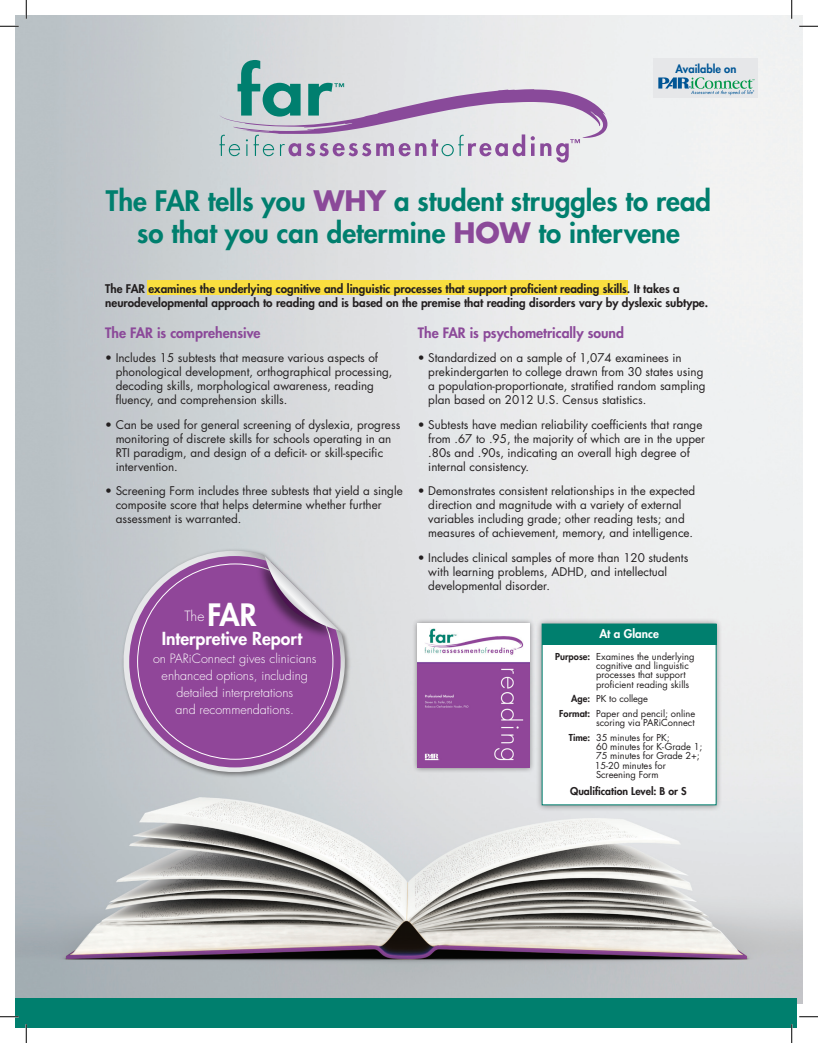
<style>
.page{position:relative;width:818px;height:1043px;background:#fff}
.page>*{position:absolute;margin:0;border:0;box-sizing:border-box;transform-origin:0 0}
.t1{font:800 30px "Futura Std";color:#fff}
.t2{font:800 27.5px/31.2px "Futura Std";color:#007f6e;text-align:center}
.t3{font:800 17.5px "Futura Std";color:#fff}
.t4{font:800 14px "Futura Std";color:#8b4999}
.t5{font:300 13.75px "Futura Std";color:#fff}
.t6{font:300 12.5px/16.8px "Futura Std";color:#fff;text-align:center}
.t7{font:11.62px/14px "Futura Std";color:#231f20}
.t8{font:800 11.62px/14px "Futura Std";color:#231f20}
.Purpose_Box_book_cop{font:800 11.62px "Futura Std";color:#fff}
.t9{font:800 11.12px "Futura Std";color:#005696}
.Qualification_Level{font:800 10.5px "Futura Std";color:#231f20}
.Purpose_Box_book_cop-2{font:9.38px/9.4px "Futura Std";color:#231f20}
.s1{font-weight:700;color:#8b4999}
.s2{font-weight:800}
</style>
<div class="page">
<img style="left:15px;top:15px;width:787px;height:988px">
<svg style="left:219px;top:60px;width:388px;height:103px;background:#c8c8d4"></svg>
<div style="left:412px;top:618px;width:123px;height:155px;background:#231f20;opacity:.5"></div>
<img style="left:418px;top:623px;width:111px;height:145px">
<div style="left:535px;top:617px;width:187px;height:194px;background:#231f20;opacity:.5"></div>
<svg style="left:541px;top:623px;width:175px;height:182px"></svg>
<div style="left:15px;top:998px;width:781px;height:30px;background:#007f6e"></div>
<img style="left:119px;top:546px;width:235px;height:234px">
<svg style="left:113px;top:550px;width:237px;height:232px;background:#c7cbce"></svg>
<svg style="left:129px;top:556px;width:211px;height:211px;background:#b9a5c0"></svg>
<svg style="left:137px;top:563px;width:196px;height:197px;background:#9858a1"></svg>
<img style="left:254px;top:555px;width:87px;height:88px">
<svg style="left:263px;top:555px;width:77px;height:76px;background:#b6a3bb"></svg>
<div style="left:147px;top:280px;width:480px;height:15px;background:#fade3f"></div>
<div style="left:653px;top:59px;width:104px;height:39px;background:#e6e7e9"></div>
<svg style="left:658px;top:77px;width:96px;height:18px"></svg>
<svg style="left:0;top:25px;width:19px;height:2px"></svg>
<svg style="left:799px;top:25px;width:19px;height:2px"></svg>
<svg style="left:0;top:1015px;width:19px;height:2px"></svg>
<svg style="left:799px;top:1016px;width:19px;height:1px"></svg>
<svg style="left:25px;top:0;width:2px;height:19px"></svg>
<svg style="left:25px;top:1024px;width:2px;height:18px"></svg>
<svg style="left:790px;top:0;width:2px;height:19px"></svg>
<svg style="left:790px;top:1024px;width:2px;height:18px"></svg>
<p class="t9" style="left:675px;top:61px;width:62px">Available on</p>
<p class="t2" style="left:106px;top:185px;width:606px">The FAR tells you <span class="s1">WHY</span> a student struggles to read so that you can determine <span class="s1">HOW</span> to intervene</p>
<p class="t8" style="left:105px;top:281px;width:604px">The FAR examines the underlying cognitive and linguistic processes that support proficient reading skills. It takes a neurodevelopmental approach to reading and is based on the premise that reading disorders vary by dyslexic subtype.</p>
<p class="t4" style="left:105px;top:324px;width:157px">The FAR is comprehensive</p>
<p class="t7" style="left:116px;top:351px;width:278px;text-indent:-10px">• Includes 15 subtests that measure various aspects of phonological development, orthographical processing, decoding skills, morphological awareness, reading fluency, and comprehension skills.</p>
<p class="t7" style="left:116px;top:418px;width:286px;text-indent:-10px">• Can be used for general screening of dyslexia, progress monitoring of discrete skills for schools operating in an RTI paradigm, and design of a deficit- or skill-specific intervention.</p>
<p class="t7" style="left:116px;top:484px;width:288px;text-indent:-10px">• Screening Form includes three subtests that yield a single composite score that helps determine whether further assessment is warranted.</p>
<p class="t1" style="left:207px;top:596px;width:51px">FAR</p>
<p class="t3" style="left:162px;top:627px;width:142px">Interpretive Report</p>
<p class="t6" style="left:153px;top:650px;width:165px">on PARiConnect gives clinicians enhanced options, including detailed interpretations<br>and recommendations.</p>
<p class="t5" style="left:184px;top:607px;width:21px">The</p>
<p class="t4" style="left:418px;top:324px;width:208px">The FAR is psychometrically sound</p>
<p class="t7" style="left:428px;top:351px;width:279px;text-indent:-10px">• Standardized on a sample of 1,074 examinees in prekindergarten to college drawn from 30 states using a population-proportionate, stratified random sampling plan based on 2012 U.S. Census statistics.</p>
<p class="t7" style="left:428px;top:418px;width:278px;text-indent:-10px">• Subtests have median reliability coefficients that range from .67 to .95, the majority of which are in the upper .80s and .90s, indicating an overall high degree of internal consistency.</p>
<p class="t7" style="left:428px;top:484px;width:268px;text-indent:-10px">• Demonstrates consistent relationships in the expected direction and magnitude with a variety of external variables including grade; other reading tests; and measures of achievement, memory, and intelligence.</p>
<p class="t7" style="left:428px;top:551px;width:261px;text-indent:-10px">• Includes clinical samples of more than 120 students with learning problems, ADHD, and intellectual developmental disorder.</p>
<p class="Purpose_Box_book_cop" style="left:599px;top:626px;width:61px">At a Glance</p>
<p class="Purpose_Box_book_cop-2" style="left:596px;top:651px;width:100px;text-indent:-41px"><span class="s2">Purpose:</span> Examines the underlying cognitive and linguistic processes that support proficient reading skills</p>
<p class="Purpose_Box_book_cop-2" style="left:571px;top:694px;width:78px"><span class="s2">Age:</span> PK to college</p>
<p class="Purpose_Box_book_cop-2" style="left:559px;top:709px;width:138px;text-align:right"><span class="s2">Format:</span> Paper and pencil; online scoring via PARiConnect</p>
<p class="Purpose_Box_book_cop-2" style="left:594px;top:732px;width:109px;text-indent:-26px"><span class="s2">Time:</span> 35 minutes for PK;<br>60 minutes for K-Grade 1;<br>75 minutes for Grade 2+;<br>15-20 minutes for<br>Screening Form</p>
<p class="Qualification_Level" style="left:570px;top:784px;width:118px">Qualification Level: B or S</p>
</div>
